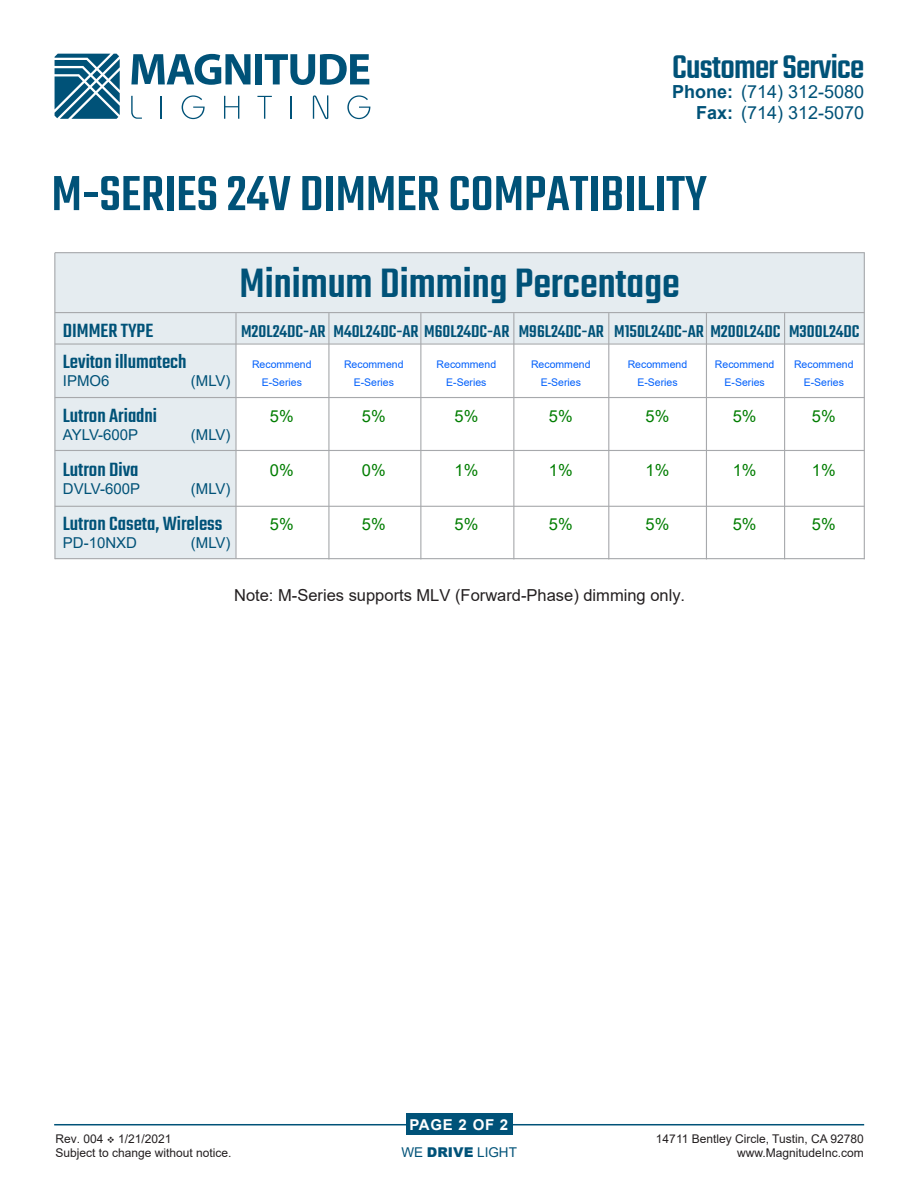
<style>
.page{position:relative;width:918px;height:1188px;background:#fff}
.page>*{position:absolute;margin:0;border:0;box-sizing:border-box;transform-origin:0 0}
.t1{font:500 54px "Teko";color:#005278}
.t2{font:500 45px "Teko";color:#005278}
.t3{font:500 36px "Teko";letter-spacing:-.02em;color:#005278}
.t4{font:500 21px/31.3px "Teko";color:#005278}
.t5{font:500 18.75px "Teko";color:#005278}
.t6{font:18px/21.6px "Arial";color:#005278;text-align:right}
.t7{font:16.5px "Arial";color:#231f20}
.t8{font:16.5px "Arial";color:#007d00}
.t9{font:15px "Arial";color:#005278}
.t10{font:700 15px "Arial";letter-spacing:.05em;color:#fff}
.t11{font:13.5px "Arial";color:#005278}
.t12{font:12px/14.4px "Arial";color:#231f20}
.t13{font:10.5px "Arial";color:#005ffb}
.s1{font-weight:700}
.s2{font-weight:900}
</style>
<div class="page">
<svg style="left:131px;top:54px;width:120px;height:31px"></svg>
<div style="left:255px;top:54px;width:7px;height:30px;background:#005278"></div>
<svg style="left:265px;top:54px;width:104px;height:31px"></svg>
<svg style="left:131px;top:96px;width:11px;height:23px"></svg>
<svg style="left:161px;top:96px;width:1px;height:23px"></svg>
<svg style="left:182px;top:95px;width:23px;height:24px"></svg>
<svg style="left:224px;top:96px;width:15px;height:23px"></svg>
<svg style="left:257px;top:96px;width:15px;height:23px"></svg>
<svg style="left:291px;top:96px;width:1px;height:23px"></svg>
<svg style="left:313px;top:95px;width:15px;height:24px"></svg>
<svg style="left:347px;top:95px;width:23px;height:24px"></svg>
<svg style="left:55px;top:54px;width:65px;height:65px"></svg>
<div style="left:406px;top:1114px;width:106px;height:21px;background:#005278"></div>
<hr style="left:54px;top:1124px;width:810px;height:1px;background:#005278">
<svg style="left:56px;top:253px;width:808px;height:305px"></svg>
<hr style="left:235px;top:313px;width:2px;height:246px;background:#a7a9ac">
<hr style="left:864px;top:253px;width:1px;height:306px;background:#a7a9ac">
<hr style="left:54px;top:253px;width:2px;height:306px;background:#a7a9ac">
<hr style="left:55px;top:312px;width:810px;height:1px;background:#a7a9ac">
<hr style="left:55px;top:252px;width:810px;height:1px;background:#a7a9ac">
<hr style="left:55px;top:343px;width:810px;height:2px;background:#a7a9ac">
<hr style="left:55px;top:397px;width:810px;height:1px;background:#a7a9ac">
<hr style="left:55px;top:450px;width:810px;height:1px;background:#a7a9ac">
<hr style="left:55px;top:506px;width:810px;height:1px;background:#a7a9ac">
<hr style="left:55px;top:558px;width:810px;height:1px;background:#a7a9ac">
<hr style="left:328px;top:313px;width:1px;height:246px;background:#a7a9ac">
<hr style="left:420px;top:313px;width:1px;height:246px;background:#a7a9ac">
<hr style="left:513px;top:313px;width:1px;height:246px;background:#a7a9ac">
<hr style="left:706px;top:313px;width:1px;height:246px;background:#a7a9ac">
<hr style="left:784px;top:313px;width:1px;height:246px;background:#a7a9ac">
<hr style="left:608px;top:313px;width:1px;height:246px;background:#a7a9ac">
<h3 class="t3" style="left:672px;top:46px;width:194px">Customer Service</h3>
<h3 class="t6" style="left:672px;top:80px;width:193px"><span class="s1">Phone:</span> (714) 312-5080<br><span class="s1">Fax:</span> (714) 312-5070</h3>
<h1 class="t1" style="left:52px;top:162px;width:657px">M-SERIES 24V DIMMER COMPATIBILITY</h1>
<h3 class="t4" style="left:63px;top:316px;width:125px">DIMMER TYPE<br>Leviton illumatech</h3>
<h3 class="t9" style="left:63px;top:370px;width:48px">IPMO6</h3>
<h3 class="t9" style="left:191px;top:370px;width:41px">(MLV)</h3>
<h3 class="t4" style="left:63px;top:401px;width:96px">Lutron Ariadni</h3>
<h3 class="t9" style="left:63px;top:424px;width:77px">AYLV-600P</h3>
<h3 class="t9" style="left:191px;top:424px;width:41px">(MLV)</h3>
<h3 class="t4" style="left:63px;top:455px;width:77px">Lutron Diva</h3>
<h3 class="t9" style="left:63px;top:478px;width:79px">DVLV-600P</h3>
<h3 class="t9" style="left:191px;top:478px;width:41px">(MLV)</h3>
<h3 class="t4" style="left:63px;top:509px;width:161px">Lutron Caseta, Wireless</h3>
<h3 class="t9" style="left:63px;top:532px;width:76px">PD-10NXD</h3>
<h3 class="t9" style="left:191px;top:532px;width:41px">(MLV)</h3>
<h2 class="t2" style="left:240px;top:257px;width:442px">Minimum Dimming Percentage</h2>
<h3 class="t5" style="left:241px;top:321px;width:620px">M20L24DC-AR M40L24DC-AR M60L24DC-AR M96L24DC-AR M150L24DC-AR M200L24DC M300L24DC</h3>
<p class="t13" style="left:252px;top:357px;width:61px">Recommend</p>
<p class="t13" style="left:344px;top:357px;width:61px">Recommend</p>
<p class="t13" style="left:437px;top:357px;width:61px">Recommend</p>
<p class="t13" style="left:531px;top:357px;width:61px">Recommend</p>
<p class="t13" style="left:628px;top:357px;width:61px">Recommend</p>
<p class="t13" style="left:715px;top:357px;width:61px">Recommend</p>
<p class="t13" style="left:794px;top:357px;width:61px">Recommend</p>
<p class="t13" style="left:262px;top:375px;width:42px">E-Series</p>
<p class="t13" style="left:354px;top:375px;width:42px">E-Series</p>
<p class="t13" style="left:446px;top:375px;width:42px">E-Series</p>
<p class="t13" style="left:541px;top:375px;width:42px">E-Series</p>
<p class="t13" style="left:637px;top:375px;width:42px">E-Series</p>
<p class="t13" style="left:725px;top:375px;width:42px">E-Series</p>
<p class="t13" style="left:804px;top:375px;width:42px">E-Series</p>
<h3 class="t8" style="left:270px;top:405px;width:25px">5%</h3>
<h3 class="t8" style="left:362px;top:405px;width:25px">5%</h3>
<h3 class="t8" style="left:455px;top:405px;width:25px">5%</h3>
<h3 class="t8" style="left:549px;top:405px;width:25px">5%</h3>
<h3 class="t8" style="left:646px;top:405px;width:25px">5%</h3>
<h3 class="t8" style="left:733px;top:405px;width:25px">5%</h3>
<h3 class="t8" style="left:812px;top:405px;width:25px">5%</h3>
<h3 class="t8" style="left:270px;top:459px;width:25px">0%</h3>
<h3 class="t8" style="left:362px;top:459px;width:25px">0%</h3>
<h3 class="t8" style="left:455px;top:459px;width:25px">1%</h3>
<h3 class="t8" style="left:549px;top:459px;width:25px">1%</h3>
<h3 class="t8" style="left:646px;top:459px;width:25px">1%</h3>
<h3 class="t8" style="left:733px;top:459px;width:25px">1%</h3>
<h3 class="t8" style="left:812px;top:459px;width:25px">1%</h3>
<h3 class="t8" style="left:270px;top:513px;width:25px">5%</h3>
<h3 class="t8" style="left:362px;top:513px;width:25px">5%</h3>
<h3 class="t8" style="left:455px;top:513px;width:25px">5%</h3>
<h3 class="t8" style="left:549px;top:513px;width:25px">5%</h3>
<h3 class="t8" style="left:646px;top:513px;width:25px">5%</h3>
<h3 class="t8" style="left:733px;top:513px;width:25px">5%</h3>
<h3 class="t8" style="left:812px;top:513px;width:25px">5%</h3>
<h3 class="t7" style="left:234px;top:584px;width:453px">Note: M-Series supports MLV (Forward-Phase) dimming only.</h3>
<h3 class="t10" style="left:409px;top:1114px;width:100px">PAGE 2 OF 2</h3>
<p class="t12" style="left:55px;top:1132px;width:178px">Rev. 004 ❖ 1/21/2021<br>Subject to change without notice.</p>
<p class="t12" style="left:656px;top:1132px;width:209px">14711 Bentley Circle, Tustin, CA 92780</p>
<p class="t11" style="left:401px;top:1143px;width:117px">WE <span class="s2">DRIVE</span> LIGHT</p>
<p class="t12" style="left:737px;top:1146px;width:128px">www.MagnitudeInc.com</p>
</div>
